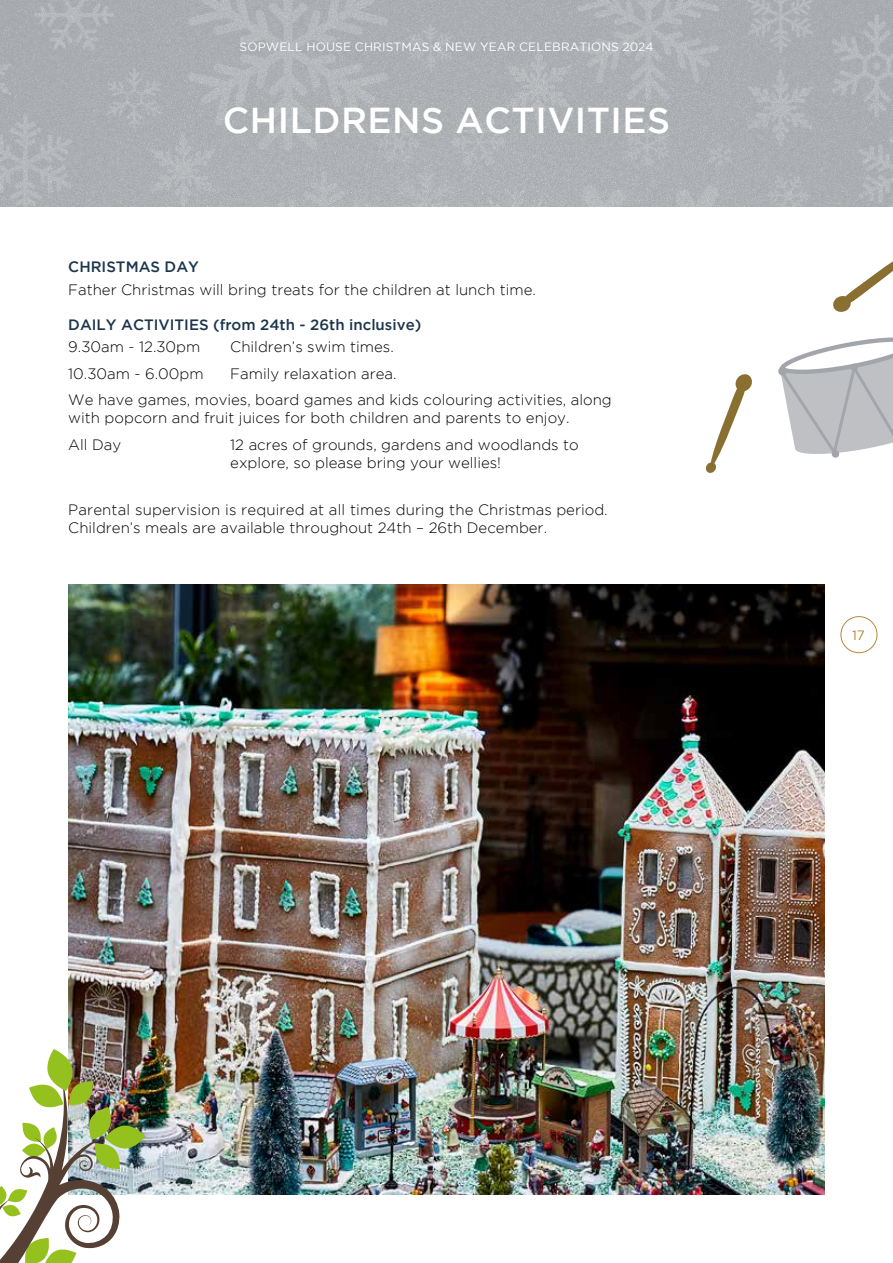
<style>
.page{position:relative;width:893px;height:1263px;background:#fff}
.page>*{position:absolute;margin:0;border:0;box-sizing:border-box;transform-origin:0 0}
.t1{font:500 36px "Gotham";letter-spacing:.015em;color:#fff}
.t2{font:300 15px/26.5px "Gotham";color:#000}
.t3{font:500 15px "Gotham";color:#1b354b}
.t4{font:13.5px "Gotham";color:#b8873c}
.t5{font:12px "Gotham";letter-spacing:.015em;color:#fff}
</style>
<div class="page">
<img style="left:0;top:0;width:893px;height:206px">
<div style="left:840px;top:616px;width:37px;height:37px;border:1px solid #b8873c;border-radius:50%"></div>
<img style="left:68px;top:585px;width:757px;height:610px">
<svg style="left:778px;top:337px;width:115px;height:119px"></svg>
<svg style="left:833px;top:261px;width:60px;height:51px"></svg>
<svg style="left:706px;top:374px;width:46px;height:99px"></svg>
<svg style="left:105px;top:1125px;width:40px;height:24px"></svg>
<img style="left:0;top:1049px;width:121px;height:214px">
<p class="t5" style="left:240px;top:40px;width:416px">SOPWELL HOUSE CHRISTMAS &amp; NEW YEAR CELEBRATIONS 2024</p>
<h1 class="t1" style="left:223px;top:99px;width:449px">CHILDRENS ACTIVITIES</h1>
<p class="t3" style="left:68px;top:259px;width:132px">CHRISTMAS DAY</p>
<p class="t2" style="left:68px;top:276px;width:469px">Father Christmas will bring treats for the children at lunch time.</p>
<p class="t3" style="left:68px;top:316px;width:355px">DAILY ACTIVITIES (from 24th - 26th inclusive)</p>
<p class="t2" style="left:68px;top:333px;width:134px">9.30am - 12.30pm</p>
<p class="t2" style="left:230px;top:333px;width:165px">Children’s swim times.</p>
<p class="t2" style="left:68px;top:360px;width:137px">10.30am - 6.00pm</p>
<p class="t2" style="left:68px;top:360px;width:545px;text-indent:162px">Family relaxation area.<br>We have games, movies, board games and kids colouring activities, along</p>
<p class="t2" style="left:68px;top:404px;width:503px">with popcorn and fruit juices for both children and parents to enjoy.<br>All Day</p>
<p class="t2" style="left:230px;top:435px;width:350px;line-height:18px">12 acres of grounds, gardens and woodlands to explore, so please bring your wellies!</p>
<p class="t2" style="left:68px;top:501px;width:541px;line-height:18px">Parental supervision is required at all times during the Christmas period.<br>Children’s meals are available throughout 24th – 26th December.</p>
<p class="t4" style="left:852px;top:627px;width:14px">17</p>
</div>
